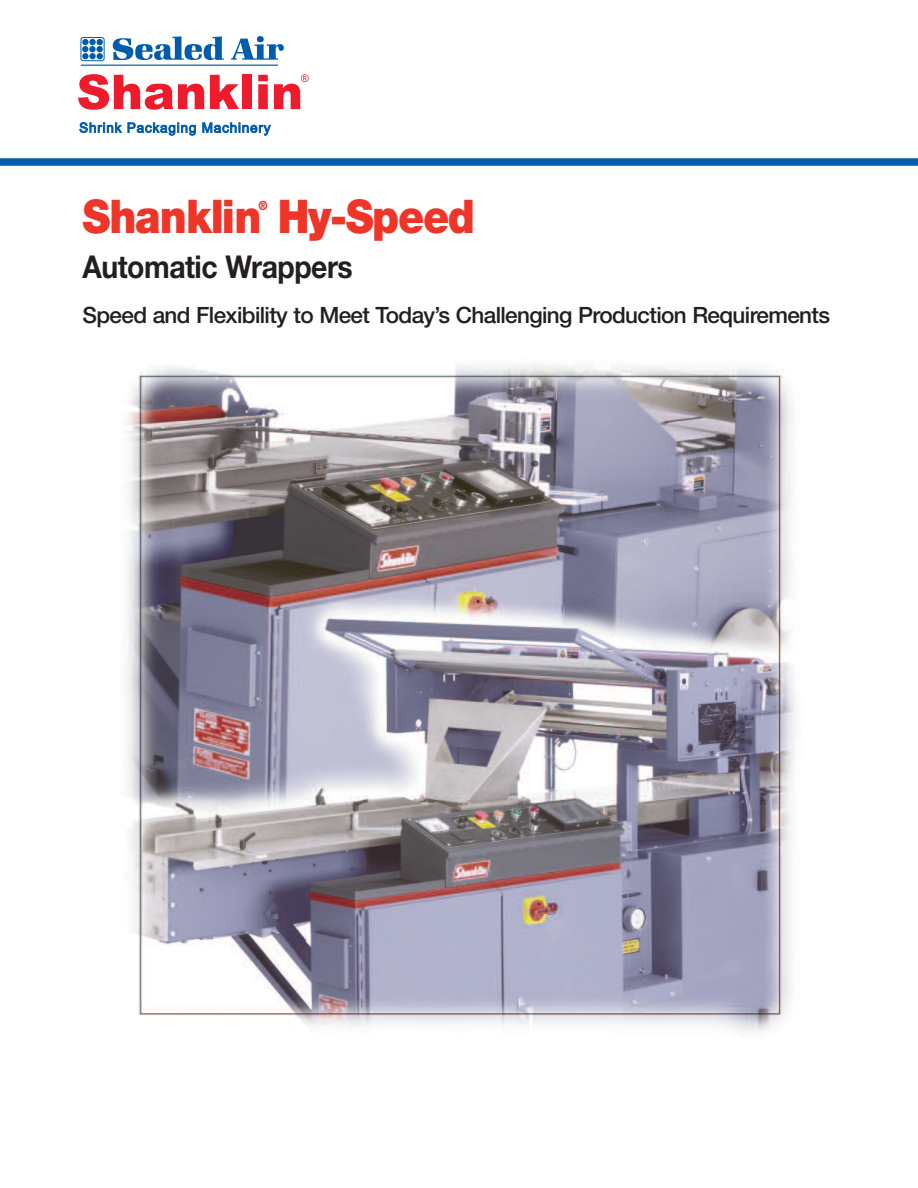
<style>
.page{position:relative;width:918px;height:1188px;background:#fff}
.page>*{position:absolute;margin:0;border:0;box-sizing:border-box;transform-origin:0 0}
.t1{font:900 46.5px "Helvetica Neue";letter-spacing:-.035em;color:#ee3529;scale:.9 1}
.t2{font:700 31.5px "Helvetica Neue";letter-spacing:-.015em;color:#231f20;scale:.9 1}
.t3{font:500 22.5px "Helvetica Neue";letter-spacing:-.03em;color:#231f20}
.t4{font:900 12.75px "Helvetica Neue";color:#ee3529;scale:.9 1}
</style>
<div class="page">
<img style="left:126px;top:364px;width:670px;height:668px">
<svg style="left:79px;top:122px;width:117px;height:14px"></svg>
<svg style="left:202px;top:122px;width:69px;height:14px"></svg>
<svg style="left:78px;top:74px;width:126px;height:36px"></svg>
<svg style="left:210px;top:75px;width:29px;height:34px"></svg>
<div style="left:242px;top:75px;width:10px;height:34px;background:#ee1b2c"></div>
<svg style="left:258px;top:75px;width:10px;height:34px"></svg>
<svg style="left:274px;top:74px;width:35px;height:35px"></svg>
<div style="left:80px;top:37px;width:25px;height:24px;border:1px solid #015dab;border-radius:2px"></div>
<div style="left:89px;top:46px;width:7px;height:6px;background:#015dab;border-radius:50%"></div>
<div style="left:96px;top:46px;width:7px;height:6px;background:#015dab;border-radius:50%"></div>
<svg style="left:82px;top:46px;width:6px;height:6px"></svg>
<div style="left:89px;top:39px;width:7px;height:6px;background:#015dab;border-radius:50%"></div>
<svg style="left:97px;top:39px;width:6px;height:6px"></svg>
<div style="left:82px;top:39px;width:7px;height:6px;background:#015dab;border-radius:50%"></div>
<div style="left:89px;top:53px;width:7px;height:6px;background:#015dab;border-radius:50%"></div>
<svg style="left:97px;top:53px;width:6px;height:6px"></svg>
<div style="left:82px;top:53px;width:7px;height:6px;background:#015dab;border-radius:50%"></div>
<svg style="left:113px;top:36px;width:111px;height:24px"></svg>
<div style="left:257px;top:36px;width:7px;height:6px;background:#015dab;border-radius:50%"></div>
<svg style="left:231px;top:39px;width:53px;height:21px"></svg>
<hr style="left:81px;top:65px;width:197px;height:1px;background:#015dab">
<div style="left:0;top:158px;width:918px;height:8px;background:#015dab"></div>
<h1 class="t1" style="left:83px;top:200px;width:438px">Shanklin Hy-Speed</h1>
<p class="t4" style="left:258px;top:201px;width:12px">®</p>
<h2 class="t2" style="left:83px;top:255px;width:302px">Automatic Wrappers</h2>
<p class="t3" style="left:83px;top:307px;width:749px">Speed and Flexibility to Meet Today’s Challenging Production Requirements</p>
</div>
